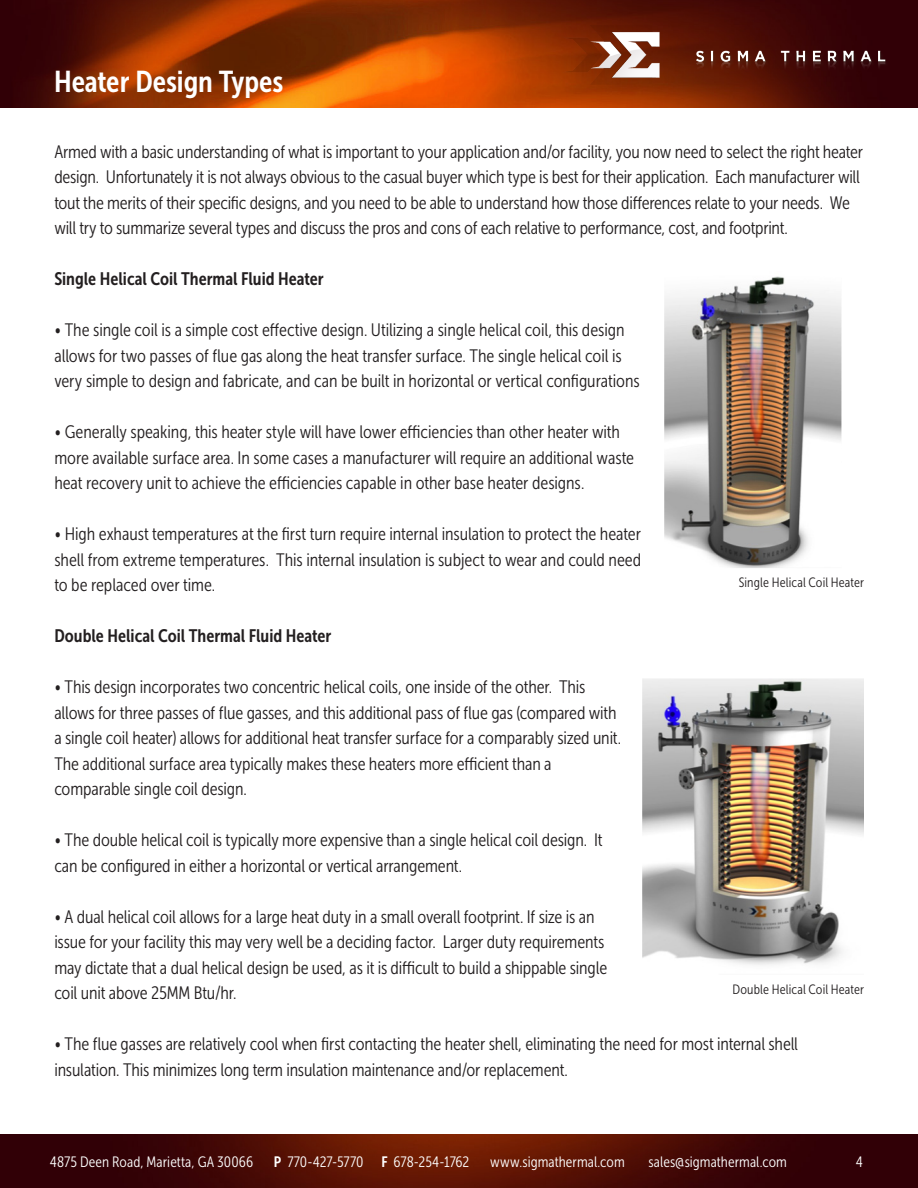
<style>
.page{position:relative;width:918px;height:1188px;background:#fff}
.page>*{position:absolute;margin:0;border:0;box-sizing:border-box;transform-origin:0 0}
.t1{font:30px "Museo Sans Cond 700";letter-spacing:-.005em;color:#fff}
.t2{font:18px/25.5px "Museo Sans Cond 300";letter-spacing:-.01em;color:#231f20}
.t3{font:18px "Museo Sans Cond 700";color:#231f20}
.t4{font:15px "Museo Sans Cond 300";letter-spacing:.005em;color:#fff}
.t5{font:13.5px "Museo Sans Cond 300";letter-spacing:.01em;color:#231f20}
.s1{font-family:"Museo Sans Cond 700"}
</style>
<div class="page">
<img style="left:0;top:1134px;width:918px;height:54px">
<img style="left:0;top:0;width:918px;height:108px">
<img style="left:561px;top:26px;width:329px;height:59px">
<img style="left:664px;top:276px;width:178px;height:292px">
<img style="left:642px;top:678px;width:222px;height:287px">
<p class="t1" style="left:54px;top:65px;width:231px">Heater Design Types</p>
<p class="t2" style="left:54px;top:139px;width:810px">Armed with a basic understanding of what is important to your application and/or facility, you now need to select the right heater design. Unfortunately it is not always obvious to the casual buyer which type is best for their application. Each manufacturer will tout the merits of their specific designs, and you need to be able to understand how those differences relate to your needs. We will try to summarize several types and discuss the pros and cons of each relative to performance, cost, and footprint.</p>
<p class="t3" style="left:54px;top:269px;width:271px">Single Helical Coil Thermal Fluid Heater</p>
<p class="t2" style="left:54px;top:317px;width:587px">• The single coil is a simple cost effective design. Utilizing a single helical coil, this design allows for two passes of flue gas along the heat transfer surface. The single helical coil is very simple to design and fabricate, and can be built in horizontal or vertical configurations</p>
<p class="t2" style="left:54px;top:419px;width:581px">• Generally speaking, this heater style will have lower efficiencies than other heater with more available surface area. In some cases a manufacturer will require an additional waste heat recovery unit to achieve the efficiencies capable in other base heater designs.</p>
<p class="t2" style="left:54px;top:521px;width:588px;text-align:justify">• High exhaust temperatures at the first turn require internal insulation to protect the heater shell from extreme temperatures. This internal insulation is subject to wear and could need to be replaced over time.</p>
<p class="t3" style="left:54px;top:626px;width:279px">Double Helical Coil Thermal Fluid Heater</p>
<p class="t2" style="left:54px;top:674px;width:568px">• This design incorporates two concentric helical coils, one inside of the other. This allows for three passes of flue gasses, and this additional pass of flue gas (compared with a single coil heater) allows for additional heat transfer surface for a comparably sized unit.<br>The additional surface area typically makes these heaters more efficient than a comparable single coil design.</p>
<p class="t2" style="left:54px;top:827px;width:550px">• The double helical coil is typically more expensive than a single helical coil design. It can be configured in either a horizontal or vertical arrangement.</p>
<p class="t2" style="left:54px;top:904px;width:554px">• A dual helical coil allows for a large heat duty in a small overall footprint. If size is an issue for your facility this may very well be a deciding factor. Larger duty requirements may dictate that a dual helical design be used, as it is difficult to build a shippable single coil unit above 25MM Btu/hr.</p>
<p class="t2" style="left:54px;top:1031px;width:745px">• The flue gasses are relatively cool when first contacting the heater shell, eliminating the need for most internal shell insulation. This minimizes long term insulation maintenance and/or replacement.</p>
<p class="t5" style="left:739px;top:575px;width:127px">Single Helical Coil Heater</p>
<p class="t5" style="left:733px;top:982px;width:133px">Double Helical Coil Heater</p>
<p class="t4" style="left:50px;top:1153px;width:205px">4875 Deen Road, Marietta, GA 30066</p>
<p class="t4" style="left:274px;top:1153px;width:197px"><span class="s1">P</span> 770-427-5770 <span class="s1">F</span> 678-254-1762</p>
<p class="t4" style="left:490px;top:1153px;width:136px">www.sigmathermal.com</p>
<p class="t4" style="left:649px;top:1153px;width:140px">sales@sigmathermal.com</p>
<p class="t4" style="left:856px;top:1153px;width:9px">4</p>
</div>
